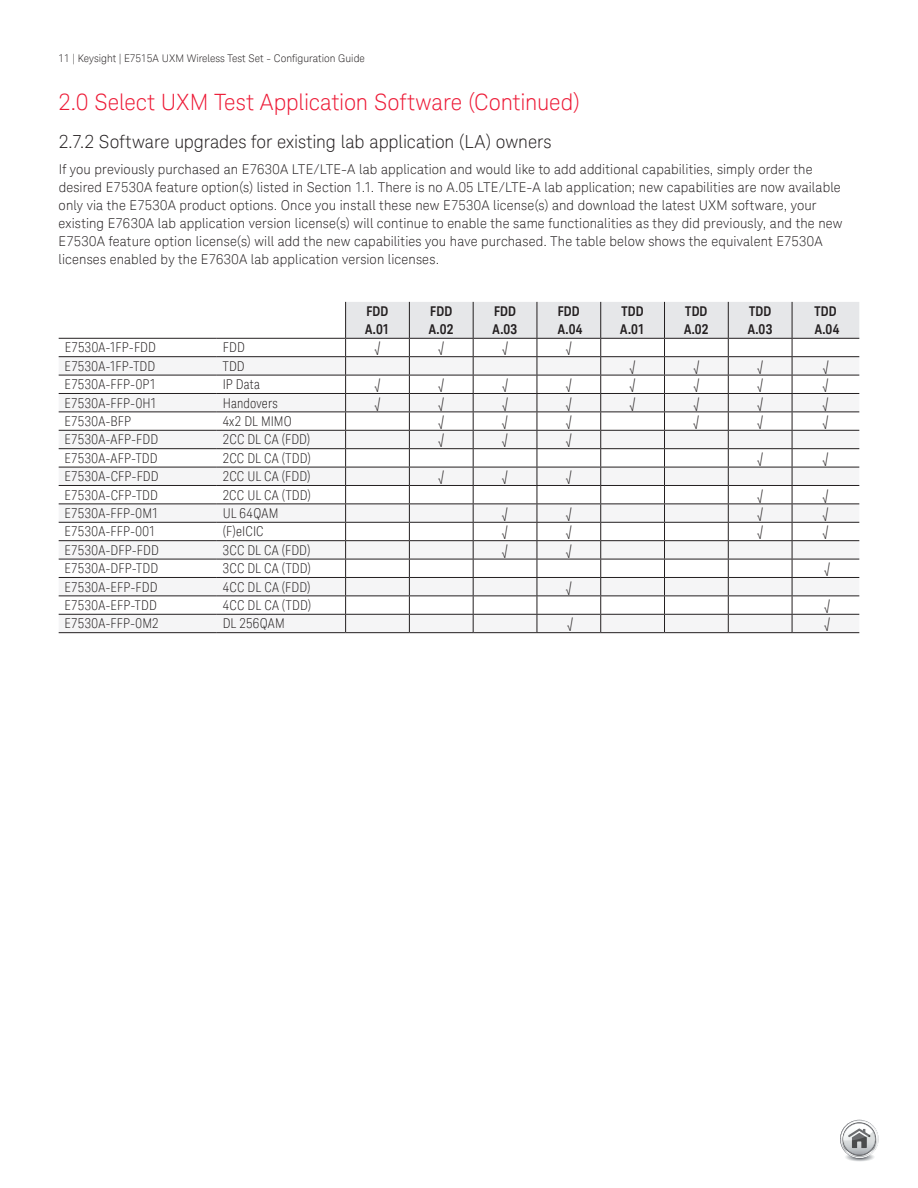
<style>
.page{position:relative;width:918px;height:1188px;background:#fff}
.page>*{position:absolute;margin:0;border:0;box-sizing:border-box;transform-origin:0 0}
.t1{font:300 22.5px "Keysight Sans";letter-spacing:-.005em;color:#ed1a36}
.t2{font:300 18px "Keysight Sans";color:#231f20}
.t3{font:300 13.5px/18px "Keysight Sans";letter-spacing:.01em;color:#231f20}
.t4{font:300 condensed 13.5px "Keysight Sans";letter-spacing:.01em;color:#231f20}
.t5{font:700 13.5px/18px "Keysight Sans Condensed";letter-spacing:.015em;color:#231f20}
.t6{font:300 10.5px "Keysight Sans";color:#231f20}
</style>
<div class="page">
<svg style="left:59px;top:357px;width:286px;height:257px;fill:#f5f5f6"></svg>
<hr style="left:59px;top:375px;width:158px;height:1px;background:#231f20">
<hr style="left:217px;top:375px;width:129px;height:1px;background:#231f20">
<hr style="left:59px;top:393px;width:158px;height:1px;background:#231f20">
<hr style="left:217px;top:393px;width:129px;height:1px;background:#231f20">
<hr style="left:59px;top:412px;width:158px;height:1px;background:#231f20">
<hr style="left:217px;top:412px;width:129px;height:1px;background:#231f20">
<hr style="left:59px;top:430px;width:158px;height:1px;background:#231f20">
<hr style="left:217px;top:430px;width:129px;height:1px;background:#231f20">
<hr style="left:59px;top:448px;width:158px;height:1px;background:#231f20">
<hr style="left:217px;top:448px;width:129px;height:1px;background:#231f20">
<hr style="left:59px;top:467px;width:158px;height:1px;background:#231f20">
<hr style="left:217px;top:467px;width:129px;height:1px;background:#231f20">
<hr style="left:59px;top:485px;width:158px;height:1px;background:#231f20">
<hr style="left:217px;top:485px;width:129px;height:1px;background:#231f20">
<hr style="left:59px;top:504px;width:158px;height:1px;background:#231f20">
<hr style="left:217px;top:504px;width:129px;height:1px;background:#231f20">
<hr style="left:59px;top:522px;width:158px;height:1px;background:#231f20">
<hr style="left:217px;top:522px;width:129px;height:1px;background:#231f20">
<hr style="left:59px;top:540px;width:158px;height:1px;background:#231f20">
<hr style="left:217px;top:540px;width:129px;height:1px;background:#231f20">
<hr style="left:59px;top:559px;width:158px;height:1px;background:#231f20">
<hr style="left:217px;top:559px;width:129px;height:1px;background:#231f20">
<hr style="left:59px;top:577px;width:158px;height:1px;background:#231f20">
<hr style="left:217px;top:577px;width:129px;height:1px;background:#231f20">
<hr style="left:59px;top:596px;width:158px;height:1px;background:#231f20">
<hr style="left:217px;top:596px;width:129px;height:1px;background:#231f20">
<hr style="left:59px;top:614px;width:158px;height:1px;background:#231f20">
<hr style="left:217px;top:614px;width:129px;height:1px;background:#231f20">
<hr style="left:59px;top:632px;width:158px;height:1px;background:#231f20">
<hr style="left:217px;top:632px;width:129px;height:1px;background:#231f20">
<hr style="left:346px;top:632px;width:63px;height:1px;background:#231f20">
<hr style="left:409px;top:632px;width:64px;height:1px;background:#231f20">
<hr style="left:473px;top:632px;width:64px;height:1px;background:#231f20">
<hr style="left:537px;top:632px;width:64px;height:1px;background:#231f20">
<hr style="left:601px;top:632px;width:64px;height:1px;background:#231f20">
<hr style="left:665px;top:632px;width:63px;height:1px;background:#231f20">
<hr style="left:728px;top:632px;width:64px;height:1px;background:#231f20">
<hr style="left:792px;top:632px;width:67px;height:1px;background:#231f20">
<hr style="left:59px;top:338px;width:158px;height:1px;background:#231f20">
<hr style="left:217px;top:338px;width:129px;height:1px;background:#231f20">
<svg style="left:345px;top:302px;width:514px;height:330px"></svg>
<hr style="left:59px;top:356px;width:158px;height:1px;background:#231f20">
<hr style="left:217px;top:356px;width:129px;height:1px;background:#231f20">
<hr style="left:345px;top:302px;width:1px;height:36px;background:#231f20">
<hr style="left:409px;top:302px;width:1px;height:36px;background:#231f20">
<hr style="left:346px;top:338px;width:63px;height:1px;background:#231f20">
<svg style="left:840px;top:1119px;width:39px;height:43px"></svg>
<p class="t6" style="left:59px;top:52px;width:308px">11 | Keysight | E7515A UXM Wireless Test Set - Configuration Guide</p>
<h1 class="t1" style="left:59px;top:89px;width:523px">2.0 Select UXM Test Application Software (Continued)</h1>
<h2 class="t2" style="left:59px;top:131px;width:494px">2.7. 2 Software upgrades for existing lab application (LA) owners</h2>
<p class="t3" style="left:59px;top:161px;width:785px">If you previously purchased an E7630A LTE/LTE-A lab application and would like to add additional capabilities, simply order the desired E7530A feature option(s) listed in Section 1.1. There is no A.05 LTE/LTE-A lab application; new capabilities are now available only via the E7530A product options. Once you install these new E7530A license(s) and download the latest UXM software, your existing E7630A lab application version license(s) will continue to enable the same functionalities as they did previously, and the new E7530A feature option license(s) will add the new capabilities you have purchased. The table below shows the equivalent E7530A licenses enabled by the E7630A lab application version licenses.</p>
<p class="t5" style="left:365px;top:302px;width:26px">FDD<br>A.01</p>
<p class="t5" style="left:429px;top:302px;width:26px">FDD<br>A.02</p>
<p class="t5" style="left:493px;top:302px;width:26px">FDD<br>A.03</p>
<p class="t5" style="left:558px;top:302px;width:26px">FDD<br>A.04</p>
<p class="t5" style="left:620px;top:302px;width:26px">TDD<br>A.01</p>
<p class="t5" style="left:684px;top:302px;width:26px">TDD<br>A.02</p>
<p class="t5" style="left:748px;top:302px;width:26px">TDD<br>A.03</p>
<p class="t5" style="left:815px;top:302px;width:27px">TDD<br>A.04</p>
<p class="t4" style="left:65px;top:340px;width:93px">E7530A-1FP-FDD</p>
<p class="t4" style="left:223px;top:340px;width:24px">FDD</p>
<p class="t4" style="left:375px;top:340px;width:7px">√</p>
<p class="t4" style="left:439px;top:340px;width:7px">√</p>
<p class="t4" style="left:502px;top:340px;width:7px">√</p>
<p class="t4" style="left:566px;top:340px;width:7px">√</p>
<p class="t4" style="left:65px;top:358px;width:92px">E7530A-1FP-TDD</p>
<p class="t4" style="left:223px;top:358px;width:24px">TDD</p>
<p class="t4" style="left:630px;top:358px;width:7px">√</p>
<p class="t4" style="left:694px;top:358px;width:7px">√</p>
<p class="t4" style="left:758px;top:358px;width:7px">√</p>
<p class="t4" style="left:823px;top:358px;width:7px">√</p>
<p class="t4" style="left:65px;top:376px;width:93px">E7530A-FFP-0P1</p>
<p class="t4" style="left:223px;top:376px;width:39px">IP Data</p>
<p class="t4" style="left:375px;top:376px;width:7px">√</p>
<p class="t4" style="left:439px;top:376px;width:7px">√</p>
<p class="t4" style="left:502px;top:376px;width:7px">√</p>
<p class="t4" style="left:566px;top:376px;width:7px">√</p>
<p class="t4" style="left:630px;top:376px;width:7px">√</p>
<p class="t4" style="left:694px;top:376px;width:7px">√</p>
<p class="t4" style="left:757px;top:376px;width:7px">√</p>
<p class="t4" style="left:823px;top:376px;width:7px">√</p>
<p class="t4" style="left:65px;top:395px;width:94px">E7530A-FFP-0H1</p>
<p class="t4" style="left:223px;top:395px;width:57px">Handovers</p>
<p class="t4" style="left:375px;top:395px;width:7px">√</p>
<p class="t4" style="left:439px;top:395px;width:7px">√</p>
<p class="t4" style="left:502px;top:395px;width:7px">√</p>
<p class="t4" style="left:566px;top:395px;width:7px">√</p>
<p class="t4" style="left:630px;top:395px;width:7px">√</p>
<p class="t4" style="left:694px;top:395px;width:7px">√</p>
<p class="t4" style="left:757px;top:395px;width:7px">√</p>
<p class="t4" style="left:823px;top:395px;width:7px">√</p>
<p class="t4" style="left:65px;top:413px;width:68px">E7530A-BFP</p>
<p class="t4" style="left:223px;top:413px;width:70px">4x2 DL MIMO</p>
<p class="t4" style="left:439px;top:413px;width:7px">√</p>
<p class="t4" style="left:502px;top:413px;width:7px">√</p>
<p class="t4" style="left:566px;top:413px;width:7px">√</p>
<p class="t4" style="left:694px;top:413px;width:7px">√</p>
<p class="t4" style="left:757px;top:413px;width:7px">√</p>
<p class="t4" style="left:823px;top:413px;width:7px">√</p>
<p class="t4" style="left:65px;top:432px;width:95px">E7530A-AFP-FDD</p>
<p class="t4" style="left:223px;top:432px;width:89px">2CC DL CA (FDD)</p>
<p class="t4" style="left:439px;top:432px;width:7px">√</p>
<p class="t4" style="left:502px;top:432px;width:7px">√</p>
<p class="t4" style="left:566px;top:432px;width:7px">√</p>
<p class="t4" style="left:65px;top:450px;width:95px">E7530A-AFP-TDD</p>
<p class="t4" style="left:223px;top:450px;width:90px">2CC DL CA (TDD)</p>
<p class="t4" style="left:757px;top:450px;width:7px">√</p>
<p class="t4" style="left:823px;top:450px;width:7px">√</p>
<p class="t4" style="left:65px;top:468px;width:96px">E7530A-CFP-FDD</p>
<p class="t4" style="left:223px;top:468px;width:89px">2CC UL CA (FDD)</p>
<p class="t4" style="left:439px;top:468px;width:7px">√</p>
<p class="t4" style="left:502px;top:468px;width:7px">√</p>
<p class="t4" style="left:566px;top:468px;width:7px">√</p>
<p class="t4" style="left:65px;top:487px;width:95px">E7530A-CFP-TDD</p>
<p class="t4" style="left:223px;top:487px;width:90px">2CC UL CA (TDD)</p>
<p class="t4" style="left:757px;top:487px;width:7px">√</p>
<p class="t4" style="left:823px;top:487px;width:7px">√</p>
<p class="t4" style="left:65px;top:505px;width:96px">E7530A-FFP-0M1</p>
<p class="t4" style="left:223px;top:505px;width:57px">UL 64QAM</p>
<p class="t4" style="left:502px;top:505px;width:7px">√</p>
<p class="t4" style="left:566px;top:505px;width:7px">√</p>
<p class="t4" style="left:757px;top:505px;width:7px">√</p>
<p class="t4" style="left:823px;top:505px;width:7px">√</p>
<p class="t4" style="left:65px;top:524px;width:93px">E7530A-FFP-001</p>
<p class="t4" style="left:223px;top:524px;width:42px">(F)eICIC</p>
<p class="t4" style="left:502px;top:524px;width:7px">√</p>
<p class="t4" style="left:566px;top:524px;width:7px">√</p>
<p class="t4" style="left:757px;top:524px;width:7px">√</p>
<p class="t4" style="left:823px;top:524px;width:7px">√</p>
<p class="t4" style="left:65px;top:542px;width:96px">E7530A-DFP-FDD</p>
<p class="t4" style="left:223px;top:542px;width:89px">3CC DL CA (FDD)</p>
<p class="t4" style="left:502px;top:542px;width:7px">√</p>
<p class="t4" style="left:566px;top:542px;width:7px">√</p>
<p class="t4" style="left:65px;top:560px;width:95px">E7530A-DFP-TDD</p>
<p class="t4" style="left:223px;top:560px;width:90px">3CC DL CA (TDD)</p>
<p class="t4" style="left:824px;top:560px;width:7px">√</p>
<p class="t4" style="left:65px;top:579px;width:95px">E7530A-EFP-FDD</p>
<p class="t4" style="left:223px;top:579px;width:89px">4CC DL CA (FDD)</p>
<p class="t4" style="left:566px;top:579px;width:7px">√</p>
<p class="t4" style="left:65px;top:597px;width:94px">E7530A-EFP-TDD</p>
<p class="t4" style="left:223px;top:597px;width:90px">4CC DL CA (TDD)</p>
<p class="t4" style="left:824px;top:597px;width:7px">√</p>
<p class="t4" style="left:65px;top:616px;width:96px">E7530A-FFP-0M2</p>
<p class="t4" style="left:223px;top:616px;width:64px">DL 256QAM</p>
<p class="t4" style="left:568px;top:616px;width:7px">√</p>
<p class="t4" style="left:824px;top:616px;width:7px">√</p>
</div>
